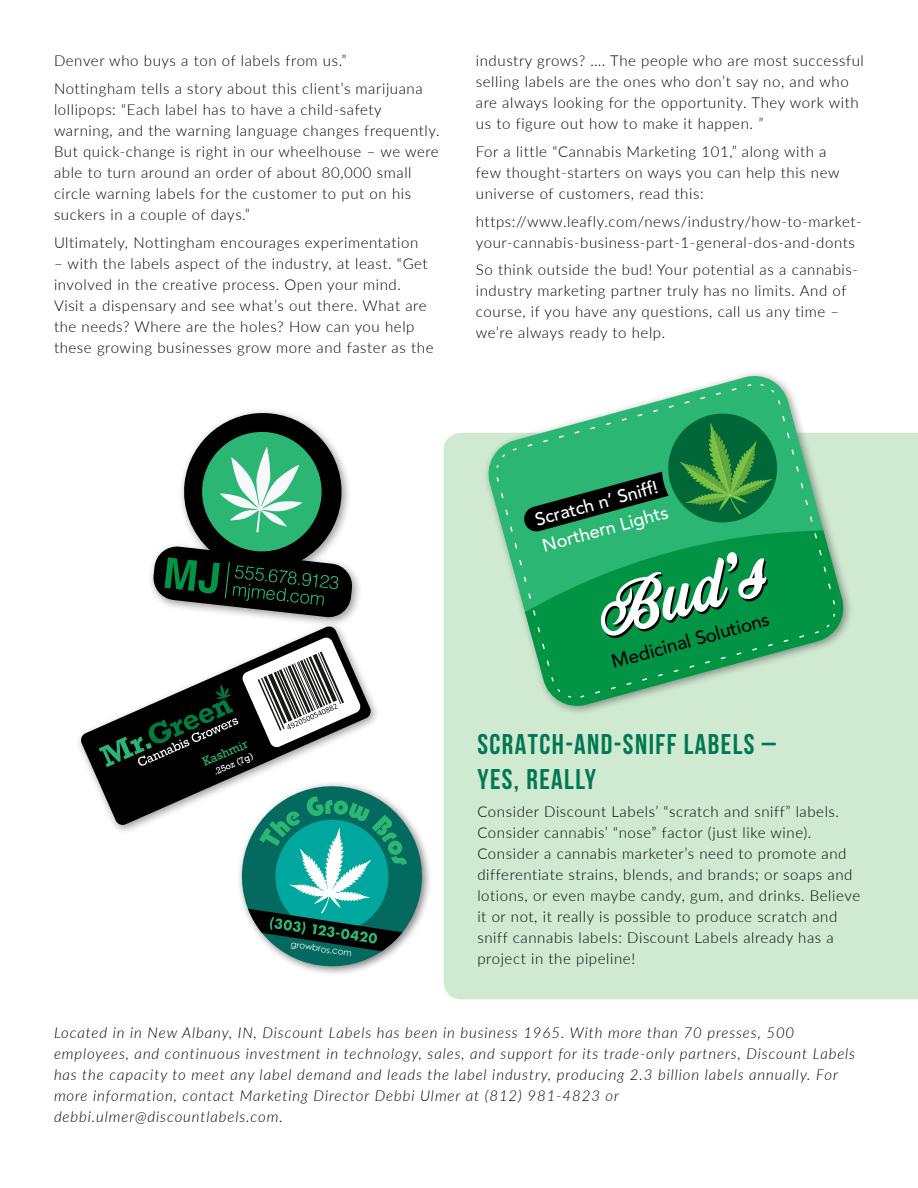
<style>
.page{position:relative;width:918px;height:1188px;background:#fff}
.page>*{position:absolute;margin:0;border:0;box-sizing:border-box;transform-origin:0 0}
.t1{font:63px "Corner Store JF";color:#fff}
.t2{font:700 28.5px/34.5px "Bebas Neue";letter-spacing:.05em;color:#007852}
.t3{font:500 18.9px "Avenir";color:#000}
.t4{font:500 18px "Avenir";color:#fff}
.t5{font:300 15px/21px "Lato";letter-spacing:.04em;color:#000}
.t6{font:italic 300 15px/21px "Lato";letter-spacing:.06em;color:#000}
.t7{font:12.9px "Rockwell";color:#2bb673}
.t8{font:9.3px "Rockwell";color:#fff}
.t9{font:8.7px "Century Gothic";color:#fff}
</style>
<div class="page">
<div style="left:444px;top:433px;width:474px;height:566px;background:#d0ead2"></div>
<div style="left:148px;top:407px;width:214px;height:220px;background:#000;opacity:.4"></div>
<svg style="left:152px;top:409px;width:201px;height:209px"></svg>
<div style="left:75px;top:621px;width:305px;height:214px;background:#fff"></div>
<svg style="left:80px;top:625px;width:292px;height:201px"></svg>
<svg style="left:99px;top:637px;width:262px;height:130px"></svg>
<div style="left:236px;top:780px;width:196px;height:197px;background:#000;opacity:.5"></div>
<svg style="left:241px;top:780px;width:187px;height:189px"></svg>
<div style="left:483px;top:370px;width:370px;height:346px;background:#000;opacity:.4"></div>
<svg style="left:485px;top:372px;width:362px;height:338px"></svg>
<svg style="left:525px;top:531px;width:322px;height:179px;background:#b8dcc0"></svg>
<svg style="left:496px;top:383px;width:340px;height:316px;background:#43ac73"></svg>
<p class="t5" style="left:54px;top:46px;width:370px;line-height:27.8px">Denver who buys a ton of labels from us.”<br>Nottingham tells a story about this client’s marijuana</p>
<p class="t5" style="left:54px;top:98px;width:387px">lollipops: “Each label has to have a child-safety warning, and the warning language changes frequently.<br>But quick-change is right in our wheelhouse – we were able to turn around an order of about 80,000 small circle warning labels for the customer to put on his suckers in a couple of days.”</p>
<p class="t5" style="left:54px;top:231px;width:366px">Ultimately, Nottingham encourages experimentation</p>
<p class="t5" style="left:54px;top:252px;width:381px">– with the labels aspect of the industry, at least. “Get involved in the creative process. Open your mind.<br>Visit a dispensary and see what’s out there. What are the needs? Where are the holes? How can you help these growing businesses grow more and faster as the</p>
<p class="t5" style="left:476px;top:50px;width:390px">industry grows? …. The people who are most successful selling labels are the ones who don’t say no, and who are always looking for the opportunity. They work with us to figure out how to make it happen. ”</p>
<p class="t5" style="left:476px;top:140px;width:365px">For a little “Cannabis Marketing 101,” along with a few thought-starters on ways you can help this new universe of customers, read this:</p>
<p class="t5" style="left:476px;top:210px;width:387px">https://www.leafly.com/news/industry/how-to-market&shy;your-cannabis-business-part-1-general-dos-and-donts</p>
<p class="t5" style="left:476px;top:259px;width:384px">So think outside the bud! Your potential as a cannabis&shy;industry marketing partner truly has no limits. And of course, if you have any questions, call us any time – we’re always ready to help.</p>
<p class="t4" style="left:531px;top:505px;width:128px;rotate:-15deg">Scratch n’ Sniff!</p>
<h1 class="t1" style="left:586px;top:571px;width:174px;rotate:-15deg">Bud’s</h1>
<p class="t4" style="left:539px;top:530px;width:131px;rotate:-15deg">Northern Lights</p>
<p class="t3" style="left:608px;top:646px;width:164px;rotate:-15deg">Medicinal Solutions</p>
<p class="t7" style="left:200px;top:756px;width:50px;rotate:-24deg">Kashmir</p>
<h2 class="t2" style="left:477px;top:727px;width:300px">SCRATCH-AND-SNIFF LABELS –<br>YES, REALLY</h2>
<p class="t5" style="left:477px;top:800px;width:384px">Consider Discount Labels’ “scratch and sniff” labels.<br>Consider cannabis’ “nose” factor (just like wine).<br>Consider a cannabis marketer’s need to promote and differentiate strains, blends, and brands; or soaps and lotions, or even maybe candy, gum, and drinks. Believe it or not, it really is possible to produce scratch and sniff cannabis labels: Discount Labels already has a project in the pipeline!</p>
<p class="t8" style="left:212px;top:767px;width:44px;rotate:-24deg">.25oz (7g)</p>
<p class="t9" style="left:292px;top:939px;width:63px;rotate:9deg">growbros.com</p>
<p class="t6" style="left:54px;top:1022px;width:803px">Located in in New Albany, IN, Discount Labels has been in business 1965. With more than 70 presses, 500 employees, and continuous investment in technology, sales, and support for its trade-only partners, Discount Labels has the capacity to meet any label demand and leads the label industry, producing 2.3 billion labels annually. For more information, contact Marketing Director Debbi Ulmer at (812) 981-4823 or<br>debbi.ulmer@discountlabels.com.</p>
</div>
